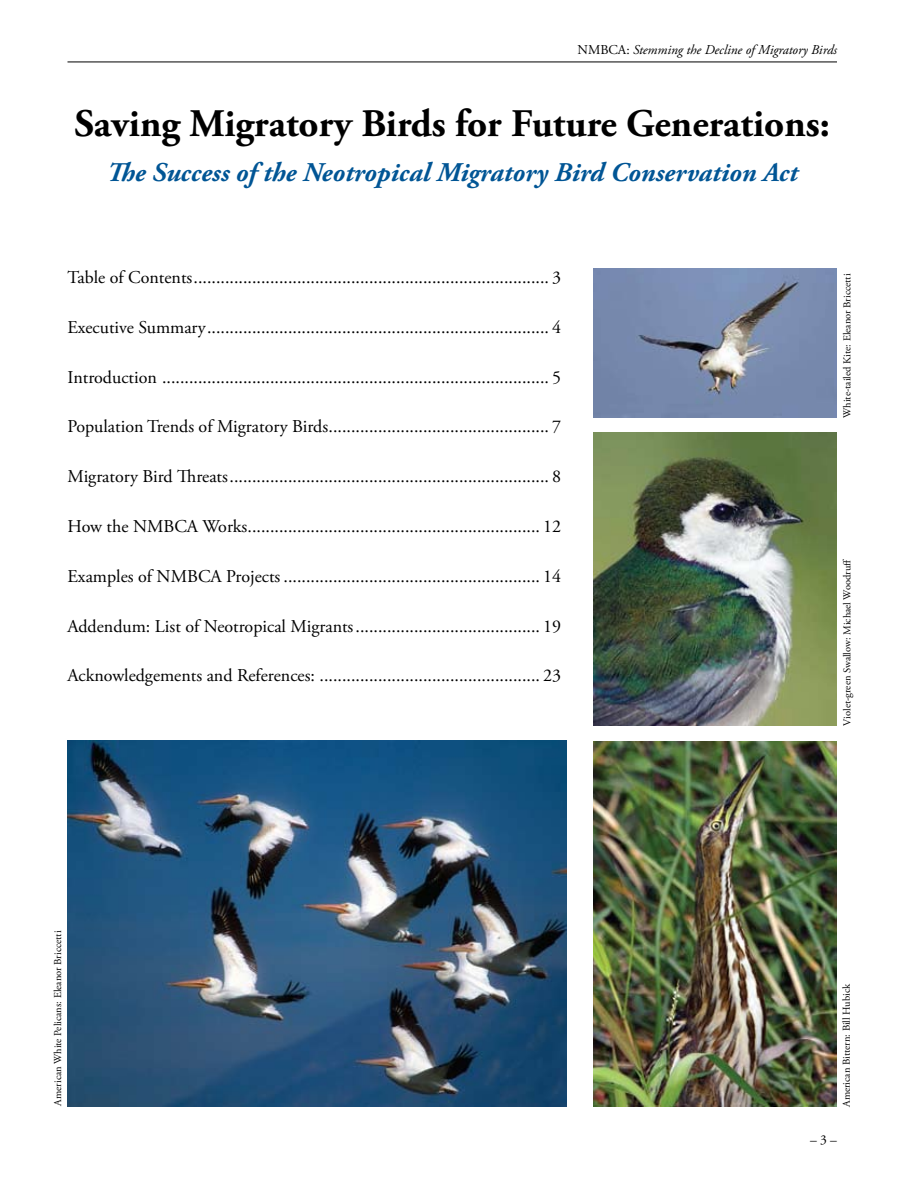
<style>
.page{position:relative;width:918px;height:1188px;background:#fff}
.page>*{position:absolute;margin:0;border:0;box-sizing:border-box;transform-origin:0 0}
.t1{font:700 39px "Adobe Garamond Pro";color:#000}
.t2{font:italic 700 27px "Adobe Garamond Pro";color:#005595}
.t3{font:18px "Adobe Garamond Pro";color:#000}
.t4{font:italic 13.5px "Adobe Garamond Pro";color:#000}
.t5{font:13.5px "Adobe Garamond Pro";color:#000}
.t6{font:10.5px "Adobe Garamond Pro";color:#000}
.s1{font-style:normal}
</style>
<div class="page">
<hr style="left:68px;top:62px;width:769px;height:1px;background:#000">
<img style="left:594px;top:741px;width:243px;height:366px">
<img style="left:594px;top:268px;width:243px;height:150px">
<img style="left:594px;top:432px;width:243px;height:294px">
<img style="left:68px;top:741px;width:499px;height:366px">
<p class="t4" style="left:578px;top:42px;width:261px"><span class="s1">NMBCA:</span> Stemming the Decline of Migratory Birds</p>
<h1 class="t1" style="left:75px;top:101px;width:757px">Saving Migratory Birds for Future Generations:</h1>
<h2 class="t2" style="left:107px;top:157px;width:693px">The Success of the Neotropical Migratory Bird Conservation Act</h2>
<p class="t3" style="left:68px;top:267px;width:495px">Table of Contents............................................................................... 3</p>
<p class="t3" style="left:68px;top:316px;width:495px">Executive Summary............................................................................ 4</p>
<p class="t3" style="left:68px;top:366px;width:495px">Introduction ...................................................................................... 5</p>
<p class="t3" style="left:68px;top:416px;width:495px">Population Trends of Migratory Birds................................................. 7</p>
<p class="t3" style="left:68px;top:466px;width:495px">Migratory Bird Threats....................................................................... 8</p>
<p class="t3" style="left:68px;top:516px;width:495px">How the NMBCA Works................................................................. 12</p>
<p class="t3" style="left:68px;top:565px;width:495px">Examples of NMBCA Projects ......................................................... 14</p>
<p class="t3" style="left:68px;top:615px;width:495px">Addendum: List of Neotropical Migrants......................................... 19</p>
<p class="t3" style="left:68px;top:665px;width:495px">Acknowledgements and References: ................................................. 23</p>
<p class="t6" style="left:841px;top:418px;width:146px;rotate:-90deg">White-tailed Kite: Eleanor Briccetti</p>
<p class="t6" style="left:841px;top:726px;width:168px;rotate:-90deg">Violet-green Swallow: Michael Woodruff</p>
<p class="t6" style="left:52px;top:1106px;width:176px;rotate:-90deg">American White Pelicans: Eleanor Briccetti</p>
<p class="t6" style="left:840px;top:1107px;width:125px;rotate:-90deg">American Bittern: Bill Hubick</p>
<p class="t5" style="left:810px;top:1131px;width:28px">– 3 –</p>
</div>
